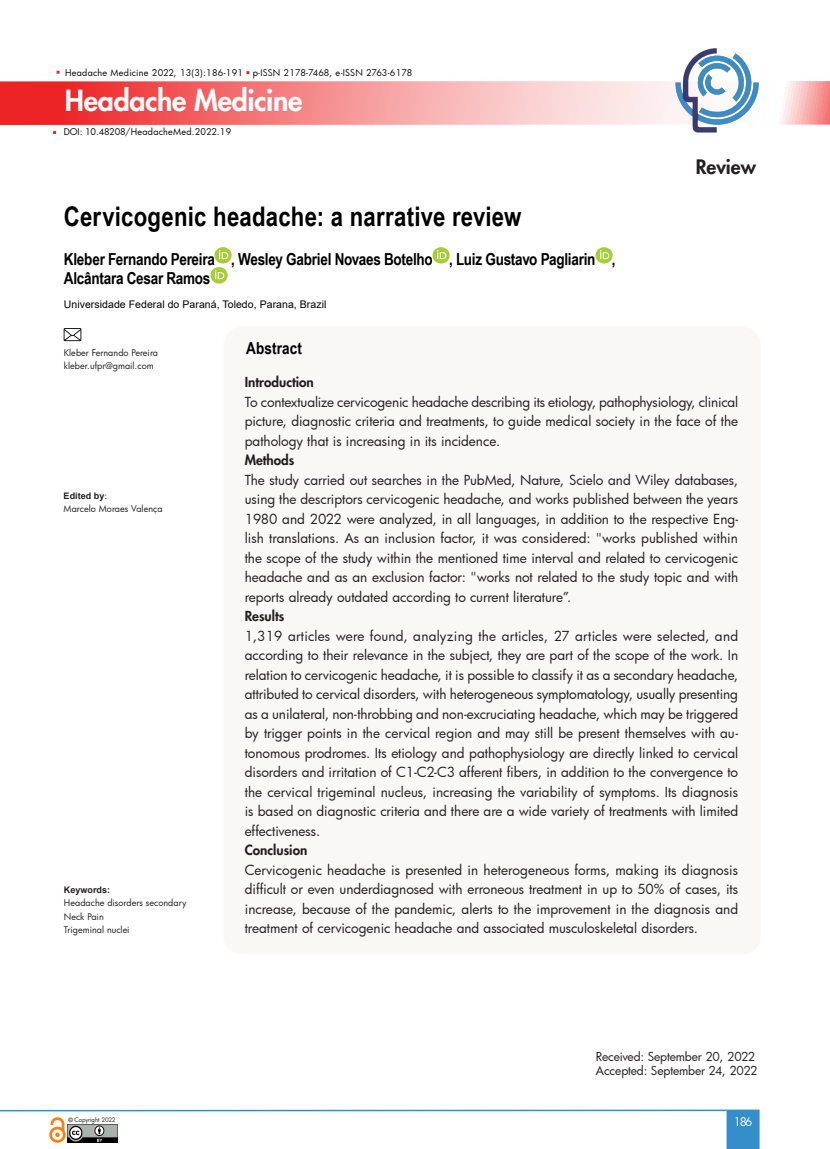
<style>
.page{position:relative;width:830px;height:1149px;background:#fff}
.page>*{position:absolute;margin:0;border:0;box-sizing:border-box;transform-origin:0 0}
.t1{font:800 28.5px "Futura";letter-spacing:-.01em;color:#fff}
.t2{font:700 27px "Arial Narrow";letter-spacing:.01em;color:#000}
.t3{font:800 19.5px "Futura";color:#231f20}
.t4{font:700 16.5px "Arial Narrow";letter-spacing:-.015em;color:#000}
.t5{font:700 16.5px "Arial Narrow";letter-spacing:.005em;color:#000}
.texto{font:13.5px/19.5px "Futura";color:#231f20;text-align:justify}
.texto-2{font:800 13.5px "Futura";color:#231f20}
.texto-3{font:12px "Futura";letter-spacing:-.01em;color:#231f20}
.t6{font:11.55px "Futura";color:#fff}
.texto-4{font:10.5px "Arial";letter-spacing:.005em;color:#000}
.texto-5{font:9px "Futura";letter-spacing:.005em;color:#231f20}
.t7{font:9px "Futura";letter-spacing:.03em;color:#040503}
.texto-6{font:700 9px "Arial";letter-spacing:.005em;color:#231f20}
.t8{font:6px "Futura";letter-spacing:-.02em;color:#231f20}
.s1{font-style:inherit}
.s2{font-family:"Futura";font-weight:400}
.s3{font-family:"Arial";font-weight:700}
</style>
<div class="page">
<svg style="left:0;top:81px;width:829px;height:44px;background:#f69394"></svg>
<svg style="left:726px;top:1109px;width:33px;height:39px"></svg>
<hr style="left:0;top:1109px;width:726px;height:1px;background:#338eca">
<img style="left:67px;top:1124px;width:50px;height:18px">
<img style="left:49px;top:1117px;width:17px;height:25px">
<img style="left:674px;top:48px;width:85px;height:85px">
<img style="left:214px;top:248px;width:17px;height:16px">
<img style="left:432px;top:248px;width:17px;height:16px">
<img style="left:595px;top:248px;width:17px;height:16px">
<img style="left:210px;top:267px;width:17px;height:16px">
<div style="left:223px;top:327px;width:537px;height:627px;background:#f9f8f5;border-radius:18px"></div>
<img style="left:64px;top:328px;width:18px;height:14px">
<p class="t7" style="left:65px;top:66px;width:348px">Headache Medicine 2022, 13(3):186-191 p-ISSN 2178-7468, e-ISSN 2763-6178</p>
<h1 class="t1" style="left:65px;top:83px;width:239px">Headache Medicine</h1>
<p class="t7" style="left:64px;top:125px;width:169px"><span class="s1">DOI: 10.48208/</span>HeadacheMed.2022.19</p>
<p class="t3" style="left:695px;top:154px;width:62px">Review</p>
<p class="t2" style="left:64px;top:196px;width:459px">Cervicogenic headache: a narrative review</p>
<p class="t4" style="left:64px;top:246px;width:553px">Kleber Fernando Pereira , Wesley Gabriel Novaes Botelho , Luiz Gustavo Pagliarin ,</p>
<p class="t4" style="left:64px;top:266px;width:148px">Alcântara Cesar Ramos</p>
<p class="texto-4" style="left:64px;top:297px;width:264px">Universidade Federal do Paraná, Toledo, Parana, Brazil</p>
<p class="t5" style="left:246px;top:335px;width:57px">Abstract</p>
<p class="texto-2" style="left:244px;top:373px;width:71px">Introduction</p>
<p class="texto" style="left:244px;top:391px;width:495px">To contextualize cervicogenic headache describing its etiology, pathophysiology, clinical picture, diagnostic criteria and treatments, to guide medical society in the face of the pathology that is increasing in its incidence.</p>
<p class="texto-2" style="left:244px;top:451px;width:51px">Methods</p>
<p class="texto" style="left:244px;top:469px;width:495px">The study carried out searches in the PubMed, Nature, Scielo and Wiley databases, using the descriptors cervicogenic headache, and works published between the years 1980 and 2022 were analyzed, in all languages, in addition to the respective Eng&shy;lish translations. As an inclusion factor, it was considered: "works published within the scope of the study within the mentioned time interval and related to cervicogenic headache and as an exclusion factor: "works not related to the study topic and with reports already outdated according to current literature”.</p>
<p class="texto-2" style="left:244px;top:607px;width:41px">Results</p>
<p class="texto" style="left:244px;top:625px;width:495px">1,319 articles were found, analyzing the articles, 27 articles were selected, and according to their relevance in the subject, they are part of the scope of the work. In relation to cervicogenic headache, it is possible to classify it as a secondary headache, attributed to cervical disorders, with heterogeneous symptomatology, usually presenting as a unilateral, non-throbbing and non-excruciating headache, which may be triggered by trigger points in the cervical region and may still be present themselves with au&shy;tonomous prodromes. Its etiology and pathophysiology are directly linked to cervical disorders and irritation of C1-C2-C3 afferent fibers, in addition to the convergence to the cervical trigeminal nucleus, increasing the variability of symptoms. Its diagnosis is based on diagnostic criteria and there are a wide variety of treatments with limited effectiveness.</p>
<p class="texto-2" style="left:244px;top:841px;width:64px">Conclusion</p>
<p class="texto" style="left:244px;top:859px;width:495px">Cervicogenic headache is presented in heterogeneous forms, making its diagnosis difficult or even underdiagnosed with erroneous treatment in up to 50% of cases, its increase, because of the pandemic, alerts to the improvement in the diagnosis and treatment of cervicogenic headache and associated musculoskeletal disorders.</p>
<p class="texto-5" style="left:64px;top:346px;width:96px">Kleber Fernando Pereira</p>
<p class="texto-5" style="left:64px;top:360px;width:91px">kleber.ufpr@gmail.com</p>
<p class="texto-6" style="left:64px;top:489px;width:45px">Edited by<span class="s2">:</span></p>
<p class="texto-5" style="left:64px;top:502px;width:100px">Marcelo Moraes Valença</p>
<p class="texto-6" style="left:64px;top:882px;width:48px">Keywords:</p>
<p class="texto-5" style="left:64px;top:896px;width:124px">Headache disorders secondary</p>
<p class="texto-5" style="left:64px;top:909px;width:41px">Neck Pain</p>
<p class="texto-5" style="left:64px;top:923px;width:67px">Trigeminal nuclei</p>
<p class="t8" style="left:69px;top:1114px;width:49px"><span class="s3">©</span> Copyright 2022</p>
<p class="texto-3" style="left:595px;top:1048px;width:161px">Received: September 20, 2022</p>
<p class="texto-3" style="left:595px;top:1061px;width:163px">Accepted: September 24, 2022</p>
<p class="t6" style="left:733px;top:1113px;width:20px">186</p>
</div>
